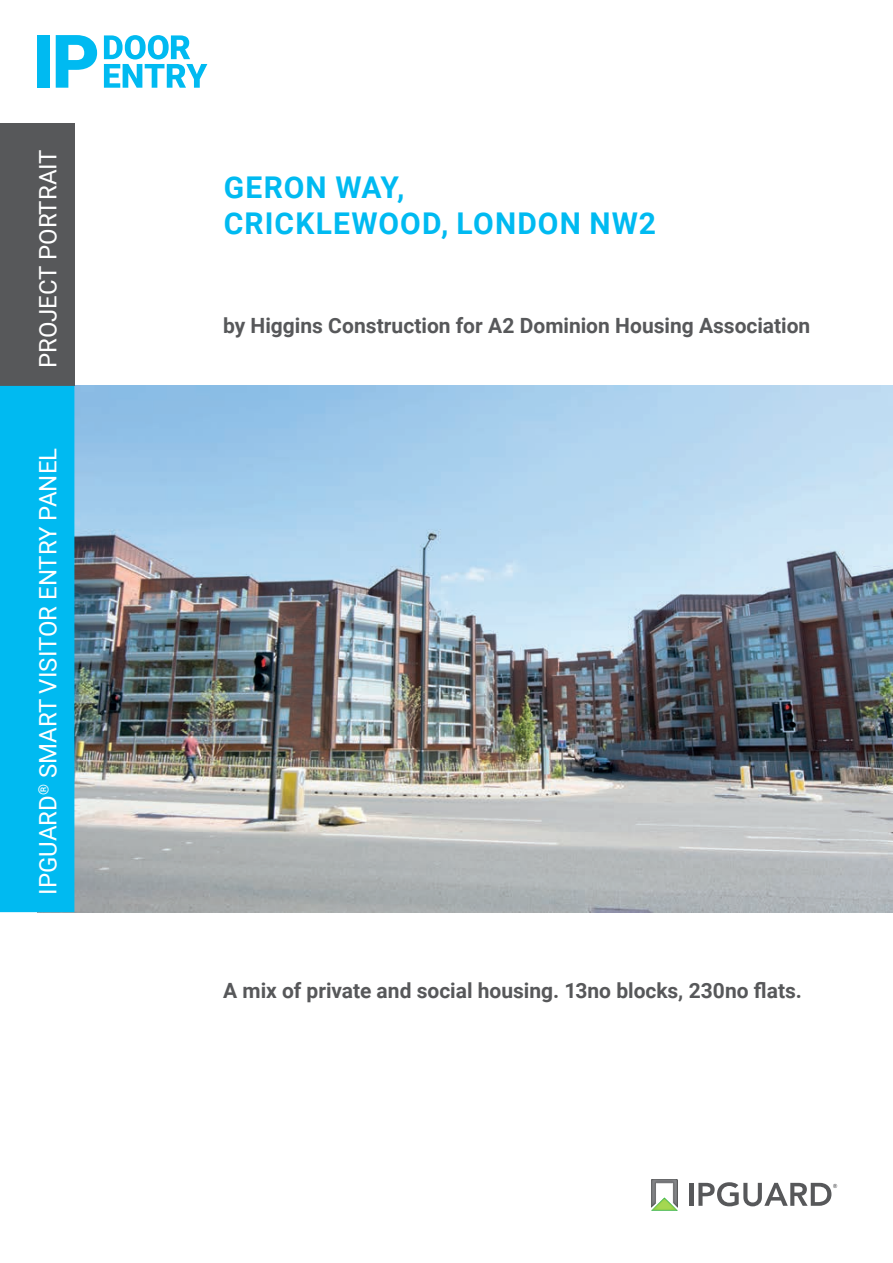
<style>
.page{position:relative;width:893px;height:1263px;background:#fff}
.page>*{position:absolute;margin:0;border:0;box-sizing:border-box;transform-origin:0 0}
.t1{font:700 30px/36px "Roboto";letter-spacing:.035em;color:#00baf1}
.t2{font:24px "Roboto";color:#fff}
.t3{font:700 21px "Roboto";color:#57585a}
</style>
<div class="page">
<img style="left:74px;top:386px;width:819px;height:526px">
<hr style="left:689px;top:1183px;width:4px;height:23px;background:#57585a">
<svg style="left:698px;top:1182px;width:139px;height:24px"></svg>
<svg style="left:651px;top:1179px;width:27px;height:31px"></svg>
<div style="left:0;top:123px;width:74px;height:263px;background:#57585a"></div>
<div style="left:0;top:386px;width:74px;height:526px;background:#00baf1"></div>
<div style="left:37px;top:35px;width:13px;height:53px;background:#00baf1"></div>
<svg style="left:56px;top:35px;width:41px;height:53px"></svg>
<svg style="left:104px;top:35px;width:103px;height:53px"></svg>
<p class="t2" style="left:31px;top:368px;width:221px;rotate:-90deg">PROJECT PORTRAIT</p>
<p class="t2" style="left:31px;top:895px;width:448px;rotate:-90deg">IPGUARD<sup>®</sup> SMART VISITOR ENTRY PANEL</p>
<h1 class="t1" style="left:224px;top:168px;width:434px">GERON WAY,<br>CRICKLEWOOD, LONDON NW2</h1>
<p class="t3" style="left:223px;top:311px;width:589px">by Higgins Construction for A2 Dominion Housing Association</p>
<p class="t3" style="left:223px;top:976px;width:580px">A mix of private and social housing. 13no blocks, 230no flats.</p>
</div>
